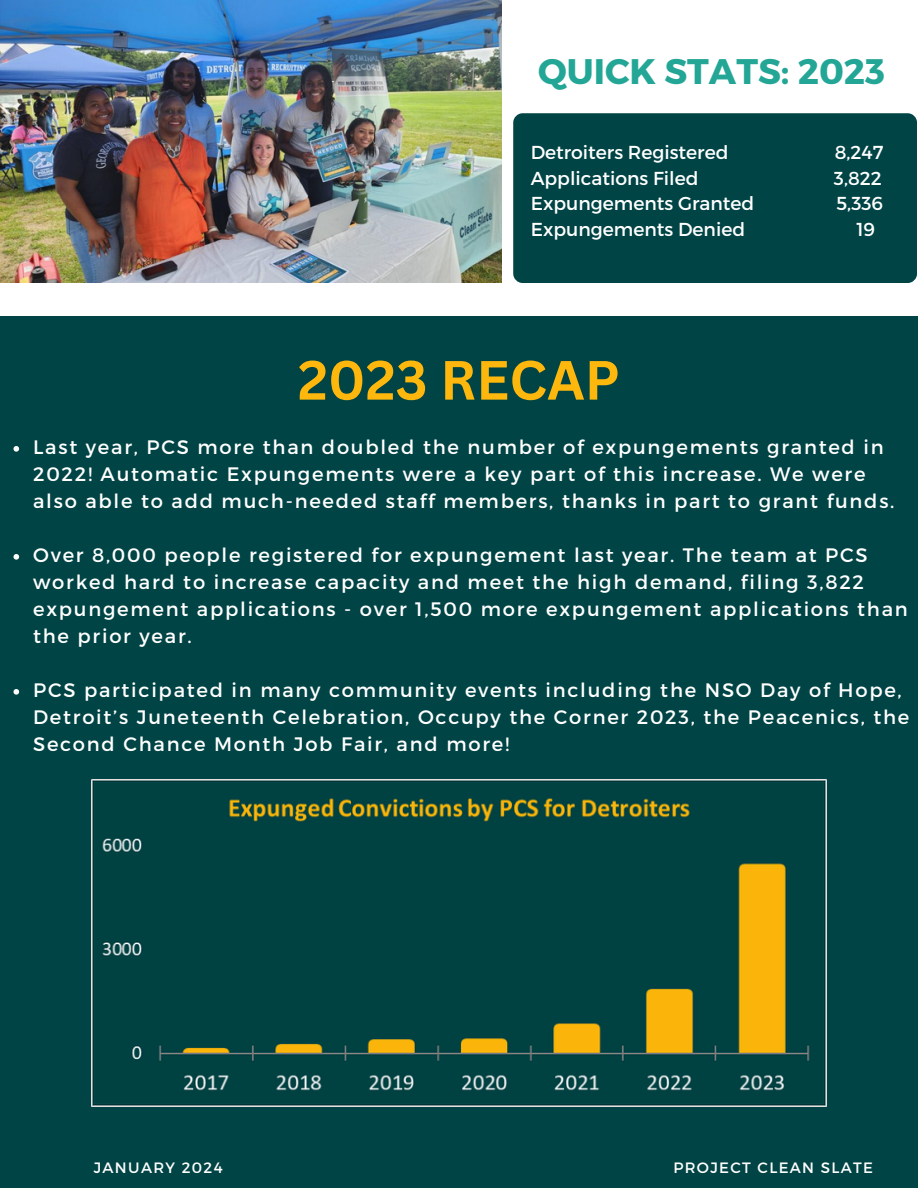
<style>
.page{position:relative;width:918px;height:1188px;background:#fff}
.page>*{position:absolute;margin:0;border:0;box-sizing:border-box;transform-origin:0 0}
.t1{font:700 54px "Canva Sans";color:#feb70d}
.t2{font:700 35.55px "Montserrat";color:#23a696}
.t3{font:19.5px/27px "Montserrat";letter-spacing:.09em;color:#fff}
.t4{font:18.75px "Montserrat";color:#fff}
.t5{font:15px "Montserrat";letter-spacing:.09em;color:#fff}
</style>
<div class="page">
<div style="left:0;top:316px;width:918px;height:872px;background:#004445"></div>
<img style="left:0;top:0;width:502px;height:282px">
<svg style="left:13px;top:446px;width:6px;height:6px"></svg>
<svg style="left:13px;top:554px;width:6px;height:6px"></svg>
<svg style="left:13px;top:689px;width:6px;height:6px"></svg>
<div style="left:513px;top:113px;width:404px;height:170px;background:#004445"></div>
<img style="left:92px;top:779px;width:734px;height:328px">
<p class="t2" style="left:538px;top:48px;width:349px">QUICK STATS: 2023</p>
<p class="t4" style="left:531px;top:140px;width:199px">Detroiters Registered</p>
<p class="t4" style="left:835px;top:140px;width:50px">8,247</p>
<p class="t4" style="left:531px;top:166px;width:169px">Applications Filed</p>
<p class="t4" style="left:834px;top:166px;width:49px">3,822</p>
<p class="t4" style="left:531px;top:192px;width:225px">Expungements Granted</p>
<p class="t4" style="left:837px;top:192px;width:48px">5,336</p>
<p class="t4" style="left:531px;top:217px;width:216px">Expungements Denied</p>
<p class="t4" style="left:856px;top:217px;width:20px">19</p>
<p class="t1" style="left:298px;top:342px;width:324px">2023 RECAP</p>
<h2 class="t3" style="left:33px;top:432px;width:863px">Last year, PCS more than doubled the number of expungements granted in<br>2022! Automatic Expungements were a key part of this increase. We were also able to add much-needed staff members, thanks in part to grant funds.</h2>
<h3 class="t3" style="left:33px;top:540px;width:876px">Over 8,000 people registered for expungement last year. The team at PCS worked hard to increase capacity and meet the high demand, filing 3,822 expungement applications - over 1,500 more expungement applications than the prior year.</h3>
<h1 class="t3" style="left:33px;top:675px;width:878px">PCS participated in many community events including the NSO Day of Hope,<br>Detroit’s Juneteenth Celebration, Occupy the Corner 2023, the Peacenics, the<br>Second Chance Month Job Fair, and more!</h1>
<p class="t5" style="left:94px;top:1158px;width:131px">JANUARY 2024</p>
<p class="t5" style="left:673px;top:1158px;width:201px">PROJECT CLEAN SLATE</p>
</div>
